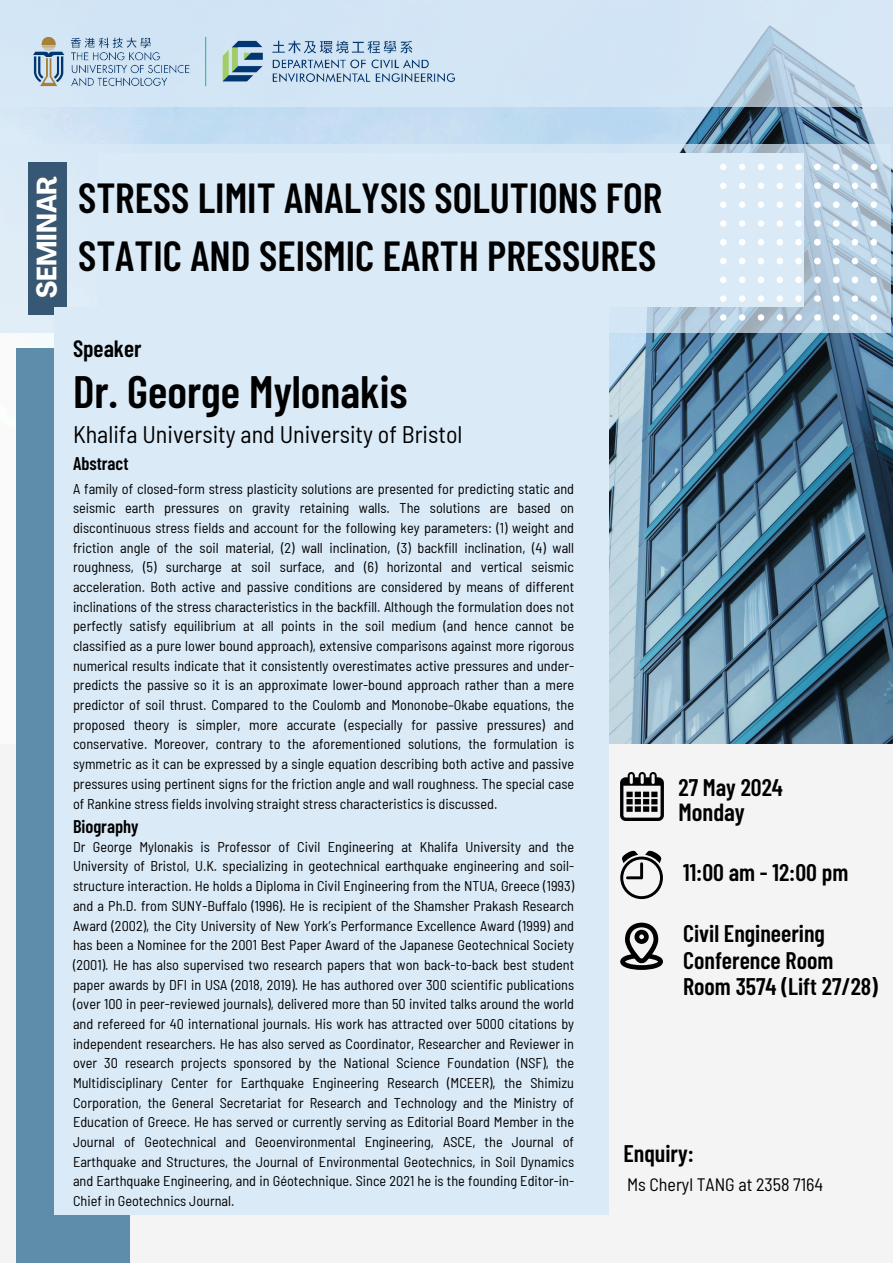
<style>
.page{position:relative;width:893px;height:1263px;background:#f4f4f4}
.page>*{position:absolute;margin:0;border:0;box-sizing:border-box;transform-origin:0 0}
.t1{font:600 45.38px "Barlow Condensed";color:#000}
.t2{font:600 42px/58.5px "Barlow Condensed";color:#000}
.t3{font:700 condensed 27.6px "Agrandir";color:#fff}
.t4{font:600 24.75px "Barlow Condensed";color:#000}
.t5{font:600 24px/26.4px "Barlow Condensed";color:#000}
.t6{font:semi-condensed 24px "Barlow";color:#000}
.t7{font:600 23.55px "Barlow Condensed";color:#000}
.t8{font:600 18.38px "Barlow Condensed";color:#000}
.t9{font:semi-condensed 18px "Barlow";color:#000}
.t10{font:semi-condensed 14.25px/19.6px "Barlow";color:#000;text-align:justify}
</style>
<div class="page">
<img style="left:0;top:107px;width:893px;height:637px">
<svg style="left:0;top:144px;width:890px;height:189px;background:#cfe1ef"></svg>
<div style="left:28px;top:162px;width:38px;height:153px;background:#365874"></div>
<div style="left:98px;top:153px;width:705px;height:154px;background:#daeaf7"></div>
<div style="left:16px;top:348px;width:114px;height:915px;background:#5e8dac"></div>
<div style="left:55px;top:307px;width:554px;height:907px;background:#daeaf7"></div>
<img style="left:620px;top:772px;width:43px;height:48px">
<svg style="left:620px;top:850px;width:43px;height:49px"></svg>
<svg style="left:620px;top:923px;width:43px;height:47px"></svg>
<svg style="left:646px;top:148px;width:231px;height:173px"></svg>
<svg style="left:0;top:0;width:893px;height:107px;background:#cfe2f2"></svg>
<img style="left:29px;top:33px;width:429px;height:56px">
<h4 class="t3" style="left:36px;top:298px;width:123px;rotate:-90deg">SEMINAR</h4>
<h2 class="t2" style="left:78px;top:167px;width:585px">STRESS LIMIT ANALYSIS SOLUTIONS FOR<br>STATIC AND SEISMIC EARTH PRESSURES</h2>
<h4 class="t7" style="left:73px;top:333px;width:70px">Speaker</h4>
<p class="t1" style="left:73px;top:362px;width:336px">Dr. George Mylonakis</p>
<h1 class="t6" style="left:73px;top:419px;width:391px">Khalifa University and University of Bristol</h1>
<p class="t8" style="left:73px;top:451px;width:57px">Abstract</p>
<h4 class="t10" style="left:73px;top:478px;width:502px">A family of closed-form stress plasticity solutions are presented for predicting static and seismic earth pressures on gravity retaining walls. The solutions are based on discontinuous stress fields and account for the following key parameters: (1) weight and friction angle of the soil material, (2) wall inclination, (3) backfill inclination, (4) wall roughness, (5) surcharge at soil surface, and (6) horizontal and vertical seismic acceleration. Both active and passive conditions are considered by means of different inclinations of the stress characteristics in the backfill. Although the formulation does not perfectly satisfy equilibrium at all points in the soil medium (and hence cannot be classified as a pure lower bound approach), extensive comparisons against more rigorous numerical results indicate that it consistently overestimates active pressures and under&shy;predicts the passive so it is an approximate lower-bound approach rather than a mere predictor of soil thrust. Compared to the Coulomb and Mononobe–Okabe equations, the proposed theory is simpler, more accurate (especially for passive pressures) and conservative. Moreover, contrary to the aforementioned solutions, the formulation is symmetric as it can be expressed by a single equation describing both active and passive pressures using pertinent signs for the friction angle and wall roughness. The special case of Rankine stress fields involving straight stress characteristics is discussed.</h4>
<h6 class="t8" style="left:73px;top:814px;width:67px">Biography</h6>
<h4 class="t10" style="left:73px;top:836px;width:502px">Dr George Mylonakis is Professor of Civil Engineering at Khalifa University and the University of Bristol, U.K. specializing in geotechnical earthquake engineering and soil&shy;structure interaction. He holds a Diploma in Civil Engineering from the NTUA, Greece (1993) and a Ph.D. from SUNY-Buffalo (1996). He is recipient of the Shamsher Prakash Research Award (2002), the City University of New York’s Performance Excellence Award (1999) and has been a Nominee for the 2001 Best Paper Award of the Japanese Geotechnical Society (2001). He has also supervised two research papers that won back-to-back best student paper awards by DFI in USA (2018, 2019). He has authored over 300 scientific publications (over 100 in peer-reviewed journals), delivered more than 50 invited talks around the world and refereed for 40 international journals. His work has attracted over 5000 citations by independent researchers. He has also served as Coordinator, Researcher and Reviewer in over 30 research projects sponsored by the National Science Foundation (NSF), the Multidisciplinary Center for Earthquake Engineering Research (MCEER), the Shimizu Corporation, the General Secretariat for Research and Technology and the Ministry of Education of Greece. He has served or currently serving as Editorial Board Member in the Journal of Geotechnical and Geoenvironmental Engineering, ASCE, the Journal of Earthquake and Structures, the Journal of Environmental Geotechnics, in Soil Dynamics and Earthquake Engineering, and in Géotechnique. Since 2021 he is the founding Editor-in-Chief in Geotechnics Journal.</h4>
<h5 class="t5" style="left:678px;top:773px;width:106px">27 May 2024</h5>
<p class="t4" style="left:678px;top:796px;width:68px">Monday</p>
<h6 class="t5" style="left:683px;top:858px;width:167px">11:00 am - 12:00 pm</h6>
<p class="t5" style="left:683px;top:919px;width:196px">Civil Engineering<br>Conference Room<br>Room 3574 (Lift 27/28)</p>
<h4 class="t5" style="left:623px;top:1139px;width:72px">Enquiry:</h4>
<p class="t9" style="left:627px;top:1173px;width:198px">Ms Cheryl TANG at 2358 7164</p>
</div>
